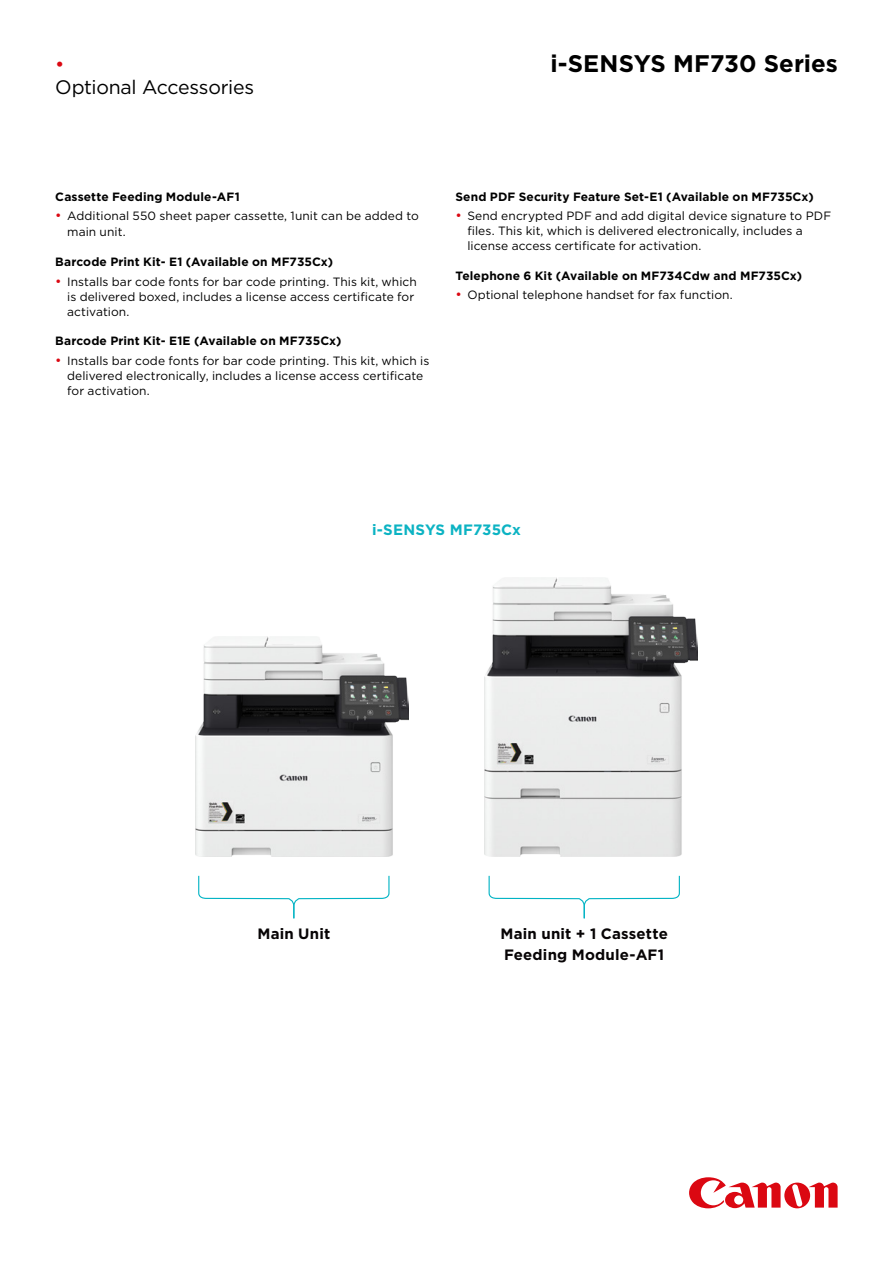
<style>
.page{position:relative;width:893px;height:1263px;background:#fff}
.page>*{position:absolute;margin:0;border:0;box-sizing:border-box;transform-origin:0 0}
.t1{font:700 24px "Gotham";color:#000}
.t2{font:19.5px "Gotham";letter-spacing:-.015em;color:#000}
.t3{font:19.5px "Gotham";color:#db0812}
.t4{font:700 15px/21px "Gotham";letter-spacing:.01em;color:#070405}
.t5{font:700 15px "Gotham";letter-spacing:.005em;color:#0cb3c3}
.t6{font:12px/15px "Gotham";letter-spacing:.005em;color:#000}
.t7{font:700 12px "Gotham";letter-spacing:.01em;color:#000}
.s1{font-size:13.5px;color:#db0812}
</style>
<div class="page">
<svg style="left:689px;top:1177px;width:149px;height:31px"></svg>
<img style="left:196px;top:637px;width:212px;height:220px">
<img style="left:484px;top:578px;width:213px;height:279px">
<svg style="left:198px;top:875px;width:192px;height:44px"></svg>
<svg style="left:488px;top:875px;width:192px;height:44px"></svg>
<h2 class="t3" style="left:55px;top:51px;width:11px">•</h2>
<h1 class="t1" style="left:550px;top:48px;width:289px">i-SENSYS MF730 Series</h1>
<h2 class="t2" style="left:55px;top:75px;width:200px">Optional Accessories</h2>
<p class="t7" style="left:55px;top:189px;width:186px">Cassette Feeding Module-AF1</p>
<p class="t6" style="left:67px;top:208px;width:353px;line-height:16.2px;text-indent:-12px"><span class="s1">•</span> Additional 550 sheet paper cassette, 1unit can be added to main unit.</p>
<p class="t7" style="left:55px;top:254px;width:279px">Barcode Print Kit- E1 (Available on MF735Cx)</p>
<p class="t6" style="left:67px;top:274px;width:351px;text-indent:-12px"><span class="s1">•</span> Installs bar code fonts for bar code printing. This kit, which is delivered boxed, includes a license access certificate for activation.</p>
<p class="t7" style="left:55px;top:333px;width:288px">Barcode Print Kit- E1E (Available on MF735Cx)</p>
<p class="t6" style="left:67px;top:353px;width:364px;text-indent:-12px"><span class="s1">•</span> Installs bar code fonts for bar code printing. This kit, which is delivered electronically, includes a license access certificate for activation.</p>
<p class="t7" style="left:455px;top:189px;width:360px">Send PDF Security Feature Set-E1 (Available on MF735Cx)</p>
<p class="t6" style="left:467px;top:208px;width:365px;text-indent:-12px"><span class="s1">•</span> Send encrypted PDF and add digital device signature to PDF files. This kit, which is delivered electronically, includes a license access certificate for activation.</p>
<p class="t7" style="left:455px;top:268px;width:348px">Telephone 6 Kit (Available on MF734Cdw and MF735Cx)</p>
<p class="t6" style="left:455px;top:287px;width:279px"><span class="s1">•</span> Optional telephone handset for fax function.</p>
<p class="t5" style="left:372px;top:520px;width:150px">i-SENSYS MF735Cx</p>
<p class="t4" style="left:257px;top:923px;width:74px">Main Unit</p>
<p class="t4" style="left:500px;top:923px;width:169px">Main unit + 1 Cassette<br>Feeding Module-AF1</p>
</div>
